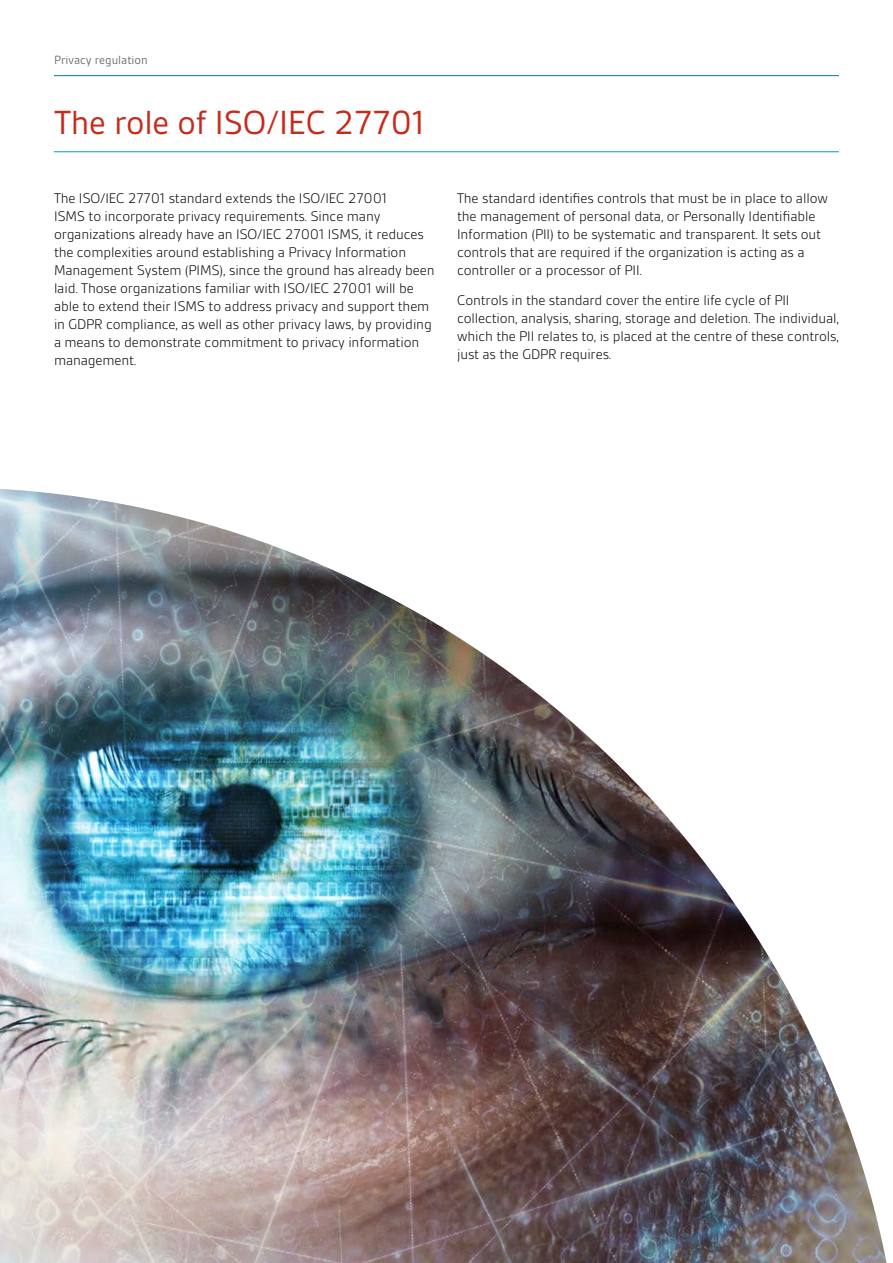
<style>
.page{position:relative;width:893px;height:1263px;background:#fff}
.page>*{position:absolute;margin:0;border:0;box-sizing:border-box;transform-origin:0 0}
.t1{font:36px "BSI Gesta";letter-spacing:-.01em;color:#c62a1b}
.t2{font:300 15px/18px "BSI Gesta";letter-spacing:-.01em;color:#000}
.t3{font:12.75px "BSI Gesta";color:#706f6f}
</style>
<div class="page">
<hr style="left:54px;top:75px;width:785px;height:1px;background:#007f92">
<hr style="left:54px;top:151px;width:785px;height:1px;background:#009eb5">
<img style="left:0;top:489px;width:887px;height:774px">
<p class="t3" style="left:54px;top:53px;width:95px">Privacy regulation</p>
<h1 class="t1" style="left:54px;top:104px;width:372px">The role of ISO/IEC 27701</h1>
<p class="t2" style="left:54px;top:189px;width:382px">The ISO/IEC 27701 standard extends the ISO/IEC 27001<br>ISMS to incorporate privacy requirements. Since many organizations already have an ISO/IEC 27001 ISMS, it reduces the complexities around establishing a Privacy Information Management System (PIMS), since the ground has already been laid. Those organizations familiar with ISO/IEC 27001 will be able to extend their ISMS to address privacy and support them in GDPR compliance, as well as other privacy laws, by providing a means to demonstrate commitment to privacy information management.</p>
<p class="t2" style="left:457px;top:189px;width:372px">The standard identifies controls that must be in place to allow the management of personal data, or Personally Identifiable Information (PII) to be systematic and transparent. It sets out controls that are required if the organization is acting as a controller or a processor of PII.</p>
<p class="t2" style="left:457px;top:292px;width:383px">Controls in the standard cover the entire life cycle of PII collection, analysis, sharing, storage and deletion. The individual, which the PII relates to, is placed at the centre of these controls, just as the GDPR requires.</p>
</div>
